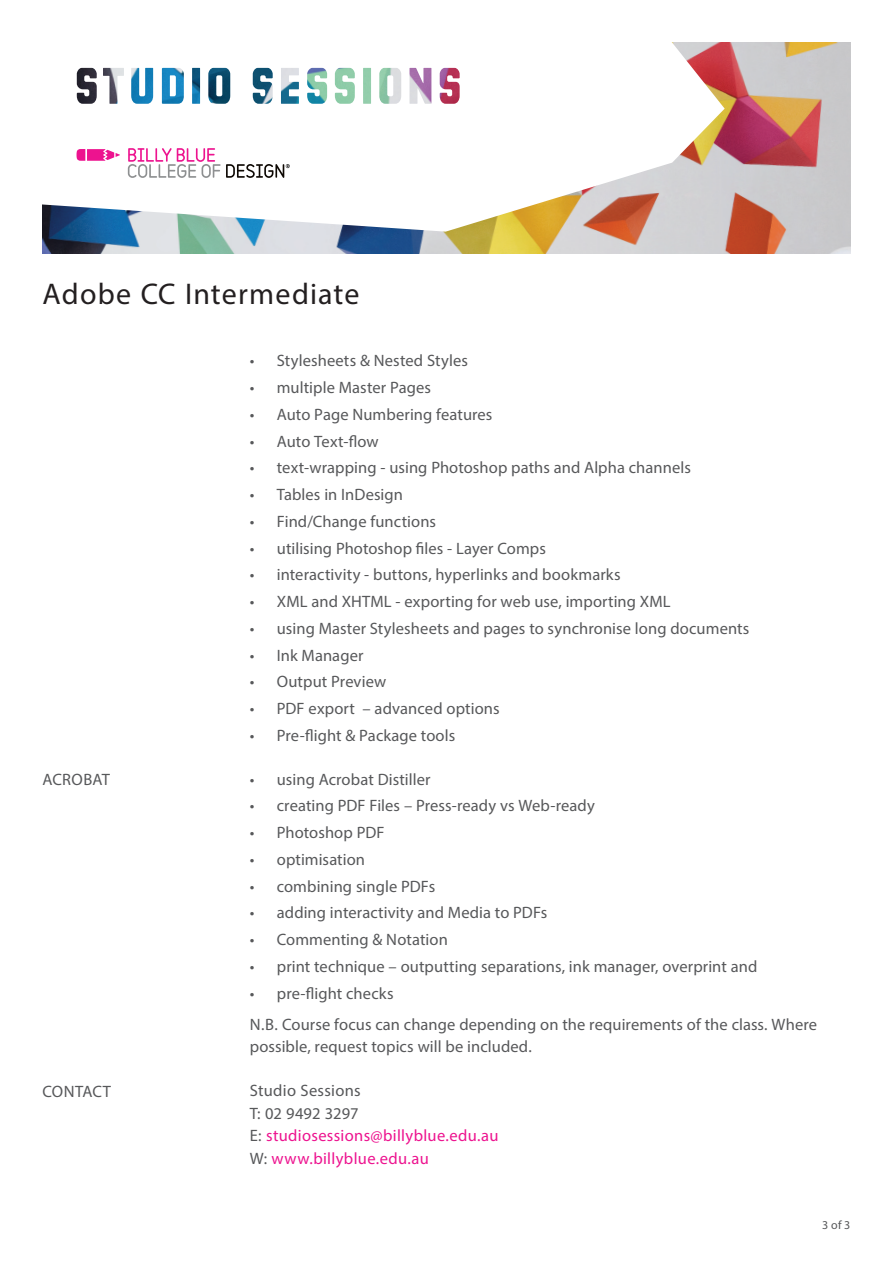
<style>
.page{position:relative;width:893px;height:1263px;background:#fff}
.page>*{position:absolute;margin:0;border:0;box-sizing:border-box;transform-origin:0 0}
.Header_Large{font:30px "Myriad Pro";letter-spacing:.04em;color:#231f20}
.t1{font:16.5px/22.5px "Myriad Pro";letter-spacing:.005em;color:#57585a}
.t2{font:16.5px "Myriad Pro";letter-spacing:.02em;color:#ed138f}
.t3{font:12px "Myriad Pro";color:#57585a}
.s1{color:#57585a}
</style>
<div class="page">
<img style="left:43px;top:42px;width:807px;height:212px">
<svg style="left:42px;top:42px;width:683px;height:190px"></svg>
<svg style="left:77px;top:149px;width:43px;height:12px"></svg>
<svg style="left:128px;top:148px;width:162px;height:30px"></svg>
<p class="Header_Large" style="left:43px;top:275px;width:318px">Adobe CC Intermediate</p>
<p class="t1" style="left:43px;top:767px;width:69px">ACROBAT</p>
<p class="t1" style="left:43px;top:1080px;width:70px">CONTACT</p>
<p class="t1" style="left:250px;top:349px;width:220px">• Stylesheets &amp; Nested Styles</p>
<p class="t1" style="left:250px;top:376px;width:183px">• multiple Master Pages</p>
<p class="t1" style="left:250px;top:403px;width:244px">• Auto Page Numbering features</p>
<p class="t1" style="left:250px;top:430px;width:130px">• Auto Text-flow</p>
<p class="t1" style="left:250px;top:456px;width:443px">• text-wrapping - using Photoshop paths and Alpha channels</p>
<p class="t1" style="left:250px;top:483px;width:155px">• Tables in InDesign</p>
<p class="t1" style="left:250px;top:510px;width:188px">• Find/Change functions</p>
<p class="t1" style="left:250px;top:537px;width:298px">• utilising Photoshop files - Layer Comps</p>
<p class="t1" style="left:250px;top:563px;width:372px">• interactivity - buttons, hyperlinks and bookmarks</p>
<p class="t1" style="left:250px;top:590px;width:422px">• XML and XHTML - exporting for web use, importing XML</p>
<p class="t1" style="left:250px;top:617px;width:501px">• using Master Stylesheets and pages to synchronise long documents</p>
<p class="t1" style="left:250px;top:644px;width:115px">• Ink Manager</p>
<p class="t1" style="left:250px;top:670px;width:138px">• Output Preview</p>
<p class="t1" style="left:250px;top:697px;width:251px">• PDF export – advanced options</p>
<p class="t1" style="left:250px;top:724px;width:207px">• Pre-flight &amp; Package tools</p>
<p class="t1" style="left:250px;top:768px;width:182px">• using Acrobat Distiller</p>
<p class="t1" style="left:250px;top:794px;width:347px">• creating PDF Files – Press-ready vs Web-ready</p>
<p class="t1" style="left:250px;top:821px;width:136px">• Photoshop PDF</p>
<p class="t1" style="left:250px;top:848px;width:117px">• optimisation</p>
<p class="t1" style="left:250px;top:875px;width:187px">• combining single PDFs</p>
<p class="t1" style="left:250px;top:901px;width:299px">• adding interactivity and Media to PDFs</p>
<p class="t1" style="left:250px;top:928px;width:200px">• Commenting &amp; Notation</p>
<p class="t1" style="left:250px;top:955px;width:509px">• print technique – outputting separations, ink manager, overprint and</p>
<p class="t1" style="left:250px;top:982px;width:145px">• pre-flight checks</p>
<p class="t1" style="left:250px;top:1013px;width:569px">N.B. Course focus can change depending on the requirements of the class. Where possible, request topics will be included.</p>
<p class="t1" style="left:250px;top:1079px;width:113px">Studio Sessions</p>
<p class="t1" style="left:250px;top:1101px;width:110px">T: 02 9492 3297</p>
<p class="t2" style="left:250px;top:1125px;width:250px"><span class="s1">E:</span> studiosessions@billyblue.edu.au</p>
<p class="t2" style="left:250px;top:1148px;width:181px"><span class="s1">W:</span> www.billyblue.edu.au</p>
<p class="t3" style="left:822px;top:1218px;width:30px">3 of 3</p>
</div>
